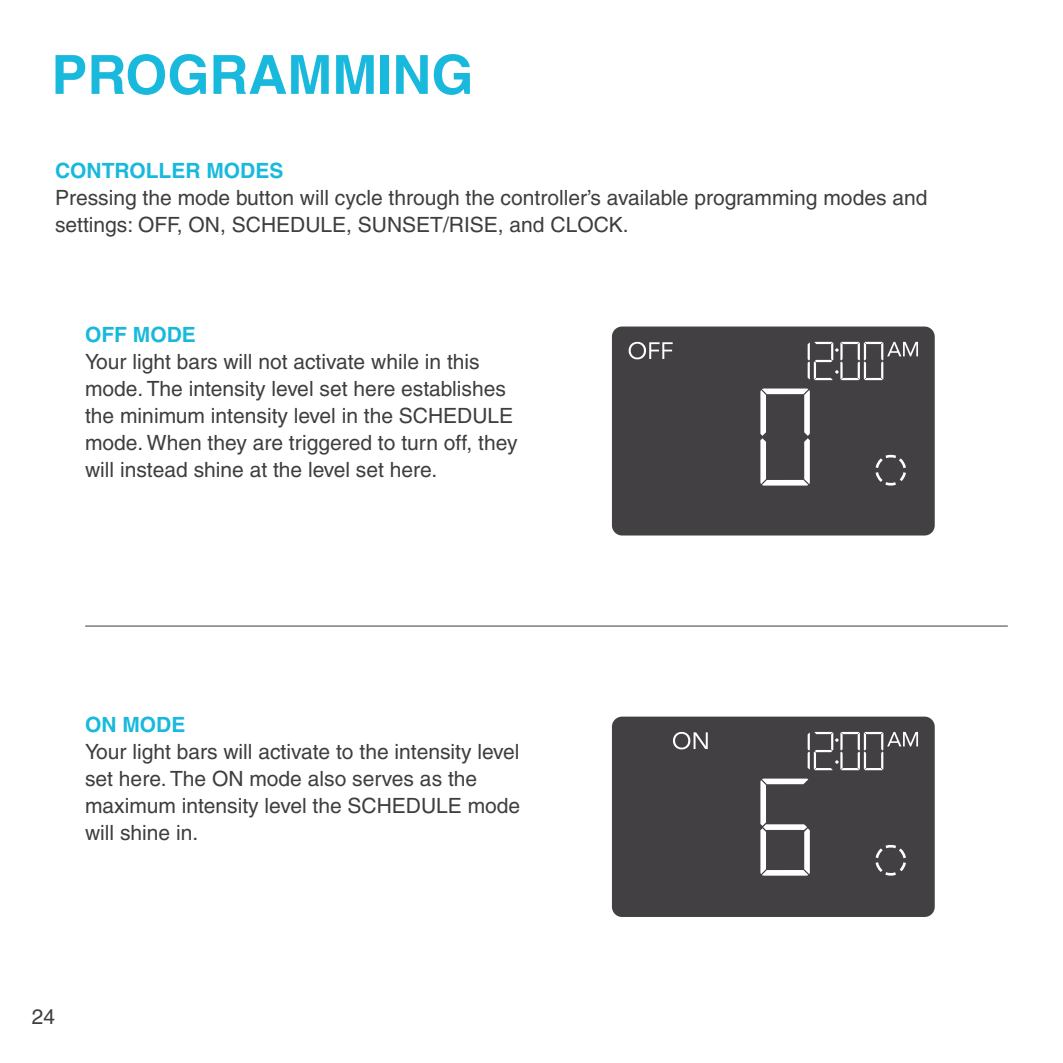
<style>
.page{position:relative;width:1063px;height:1063px;background:#fff}
.page>*{position:absolute;margin:0;border:0;box-sizing:border-box;transform-origin:0 0}
.Top_Header{font:700 54px "Helvetica";color:#18b9dc}
.Header_2_blue_size_7{font:21px/27px "Helvetica";color:#3e3e3f}
.Header_2_blue_size_7-2{font:700 21px "Helvetica";color:#18b9dc}
.s1{font-weight:700;color:#18b9dc}
</style>
<div class="page">
<hr style="left:85px;top:625px;width:922px;height:1px;background:#3b3c3b">
<div style="left:612px;top:716px;width:322px;height:201px;background:#424042;border-radius:10px"></div>
<svg style="left:760px;top:778px;width:50px;height:97px"></svg>
<svg style="left:875px;top:845px;width:31px;height:30px"></svg>
<svg style="left:673px;top:732px;width:35px;height:17px"></svg>
<svg style="left:807px;top:732px;width:111px;height:38px"></svg>
<div style="left:612px;top:326px;width:322px;height:209px;background:#424042;border-radius:10px"></div>
<svg style="left:760px;top:388px;width:50px;height:97px"></svg>
<svg style="left:875px;top:454px;width:31px;height:31px"></svg>
<svg style="left:628px;top:342px;width:45px;height:17px"></svg>
<svg style="left:807px;top:342px;width:111px;height:38px"></svg>
<p class="Top_Header" style="left:51px;top:42px;width:423px">PROGRAMMING</p>
<p class="Header_2_blue_size_7-2" style="left:55px;top:158px;width:230px">CONTROLLER MODES</p>
<p class="Header_2_blue_size_7" style="left:55px;top:184px;width:874px">Pressing the mode button will cycle through the controller’s available programming modes and settings: OFF, ON, SCHEDULE, SUNSET/RISE, and CLOCK.</p>
<p class="Header_2_blue_size_7" style="left:85px;top:321px;width:434px"><span class="s1">OFF MODE<br></span>Your light bars will not activate while in this mode. The intensity level set here establishes the minimum intensity level in the SCHEDULE mode. When they are triggered to turn off, they will instead shine at the level set here.</p>
<p class="Header_2_blue_size_7" style="left:85px;top:711px;width:437px"><span class="s1">ON MODE<br></span>Your light bars will activate to the intensity level set here. The ON mode also serves as the maximum intensity level the SCHEDULE mode will shine in.</p>
<p class="Header_2_blue_size_7" style="left:32px;top:1003px;width:25px">24</p>
</div>
